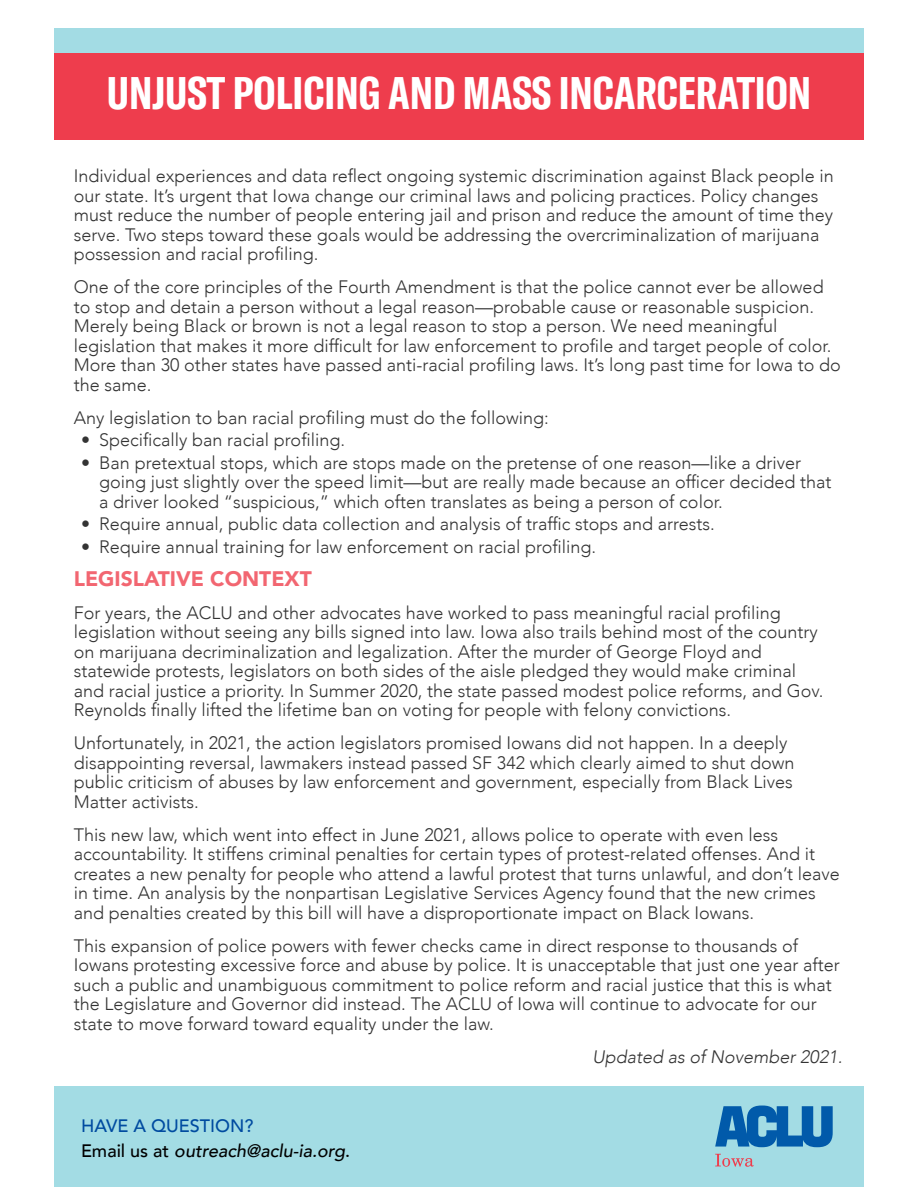
<style>
.page{position:relative;width:918px;height:1188px;background:#fff}
.page>*{position:absolute;margin:0;border:0;box-sizing:border-box;transform-origin:0 0}
.t1{font:700 extra-condensed 45px "GT America";color:#fff}
.Body_Copy_Header{font:900 21px "Avenir";color:#f26671}
.Body_Copy_Header-2{font:300 18px/19.5px "Avenir";color:#333}
.Body_Copy_Header-3{font:italic 500 18px "Avenir";color:#000}
.Body_Copy_Header-4{font:italic 300 18px "Avenir";color:#333}
.Body_Copy_Header-5{font:500 18px "Avenir";color:#004ba0}
.s1{font-style:normal}
</style>
<div class="page">
<div style="left:54px;top:29px;width:810px;height:86px;background:#a3dce4"></div>
<div style="left:54px;top:53px;width:810px;height:87px;background:#ee3d4d"></div>
<div style="left:54px;top:1087px;width:810px;height:100px;background:#a3dce4"></div>
<svg style="left:715px;top:1154px;width:39px;height:13px"></svg>
<svg style="left:715px;top:1106px;width:118px;height:41px"></svg>
<p class="t1" style="left:107px;top:66px;width:706px">UNJUST POLICING AND MASS INCARCERATION</p>
<p class="Body_Copy_Header-2" style="left:74px;top:166px;width:761px">Individual experiences and data reflect ongoing systemic discrimination against Black people in our state. It’s urgent that Iowa change our criminal laws and policing practices. Policy changes must reduce the number of people entering jail and prison and reduce the amount of time they serve. Two steps toward these goals would be addressing the overcriminalization of marijuana possession and racial profiling.</p>
<p class="Body_Copy_Header-2" style="left:74px;top:277px;width:768px">One of the core principles of the Fourth Amendment is that the police cannot ever be allowed to stop and detain a person without a legal reason—probable cause or reasonable suspicion.<br>Merely being Black or brown is not a legal reason to stop a person. We need meaningful legislation that makes it more difficult for law enforcement to profile and target people of color.<br>More than 30 other states have passed anti-racial profiling laws. It’s long past time for Iowa to do the same.</p>
<p class="Body_Copy_Header-2" style="left:74px;top:408px;width:476px">Any legislation to ban racial profiling must do the following:</p>
<p class="Body_Copy_Header-2" style="left:81px;top:430px;width:265px">• Specifically ban racial profiling.</p>
<p class="Body_Copy_Header-2" style="left:99px;top:453px;width:734px;text-indent:-18px">• Ban pretextual stops, which are stops made on the pretense of one reason—like a driver going just slightly over the speed limit—but are really made because an officer decided that a driver looked “suspicious,” which often translates as being a person of color.</p>
<p class="Body_Copy_Header-2" style="left:81px;top:514px;width:635px">• Require annual, public data collection and analysis of traffic stops and arrests.</p>
<p class="Body_Copy_Header-2" style="left:81px;top:537px;width:516px">• Require annual training for law enforcement on racial profiling.</p>
<p class="Body_Copy_Header" style="left:74px;top:560px;width:239px">LEGISLATIVE CONTEXT</p>
<p class="Body_Copy_Header-2" style="left:74px;top:603px;width:751px">For years, the ACLU and other advocates have worked to pass meaningful racial profiling legislation without seeing any bills signed into law. Iowa also trails behind most of the country on marijuana decriminalization and legalization. After the murder of George Floyd and statewide protests, legislators on both sides of the aisle pledged they would make criminal and racial justice a priority. In Summer 2020, the state passed modest police reforms, and Gov.<br>Reynolds finally lifted the lifetime ban on voting for people with felony convictions.</p>
<p class="Body_Copy_Header-2" style="left:74px;top:733px;width:722px">Unfortunately, in 2021, the action legislators promised Iowans did not happen. In a deeply disappointing reversal, lawmakers instead passed SF 342 which clearly aimed to shut down public criticism of abuses by law enforcement and government, especially from Black Lives Matter activists.</p>
<p class="Body_Copy_Header-2" style="left:74px;top:825px;width:768px">This new law, which went into effect in June 2021, allows police to operate with even less accountability. It stiffens criminal penalties for certain types of protest-related offenses. And it creates a new penalty for people who attend a lawful protest that turns unlawful, and don’t leave in time. An analysis by the nonpartisan Legislative Services Agency found that the new crimes and penalties created by this bill will have a disproportionate impact on Black Iowans.</p>
<p class="Body_Copy_Header-2" style="left:74px;top:936px;width:768px">This expansion of police powers with fewer checks came in direct response to thousands of Iowans protesting excessive force and abuse by police. It is unacceptable that just one year after such a public and unambiguous commitment to police reform and racial justice that this is what the Legislature and Governor did instead. The ACLU of Iowa will continue to advocate for our state to move forward toward equality under the law.</p>
<p class="Body_Copy_Header-4" style="left:593px;top:1046px;width:251px">Updated as of November 2021.</p>
<p class="Body_Copy_Header-5" style="left:81px;top:1110px;width:174px">HAVE A QUESTION?</p>
<p class="Body_Copy_Header-3" style="left:81px;top:1140px;width:271px"><span class="s1">Email us at</span> outreach@aclu-ia.org<span class="s1">.</span></p>
</div>
